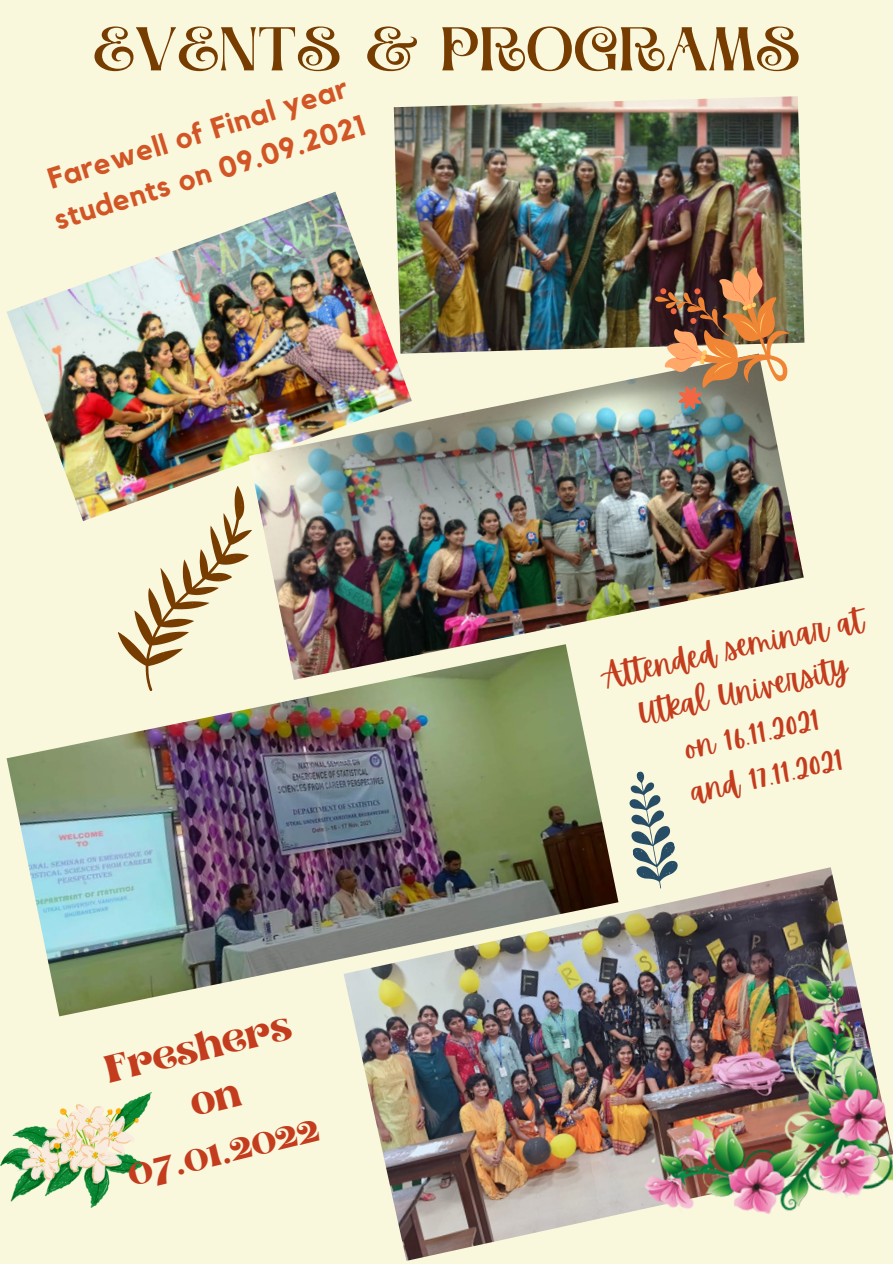
<style>
.page{position:relative;width:893px;height:1264px;background:#fff}
.page>*{position:absolute;margin:0;border:0;box-sizing:border-box;transform-origin:0 0}
.t1{font:61.65px "Aprila";color:#763c00}
.t2{font:700 38.4px "Aprila";color:#c43c1e}
.t3{font:31.5px "Apricots";color:#c43c1e}
.t4{font:700 29.25px "Kollektif";color:#d25525}
</style>
<div class="page">
<div style="left:0;top:0;width:892px;height:1263px;background:#f9f7dc"></div>
<img style="left:394px;top:96px;width:410px;height:257px">
<img style="left:7px;top:192px;width:405px;height:329px">
<img style="left:249px;top:353px;width:554px;height:291px">
<img style="left:640px;top:258px;width:163px;height:155px">
<svg style="left:91px;top:485px;width:192px;height:159px"></svg>
<img style="left:7px;top:644px;width:605px;height:372px">
<img style="left:343px;top:867px;width:503px;height:393px">
<img style="left:0;top:1092px;width:152px;height:115px">
<svg style="left:618px;top:771px;width:63px;height:121px"></svg>
<img style="left:598px;top:935px;width:294px;height:307px">
<p class="t1" style="left:93px;top:24px;width:709px">EVENTS &amp; PROGRAMS</p>
<p class="t4" style="left:45px;top:166px;width:313px;rotate:-17deg">Farewell of Final year</p>
<p class="t4" style="left:51px;top:206px;width:326px;rotate:-17deg">students on 09.09.2021</p>
<p class="t2" style="left:102px;top:1055px;width:191px;rotate:-14deg">Freshers</p>
<p class="t2" style="left:125px;top:1158px;width:197px;rotate:-14deg">07.01.2022</p>
<p class="t3" style="left:599px;top:660px;width:267px;rotate:-13deg">At ended seminar at</p>
<p class="t3" style="left:634px;top:697px;width:215px;rotate:-13deg">Utkal University</p>
<p class="t3" style="left:681px;top:731px;width:138px;rotate:-13deg">on 16.11.2021</p>
<p class="t3" style="left:687px;top:775px;width:156px;rotate:-13deg">and 17.11.2021</p>
</div>
